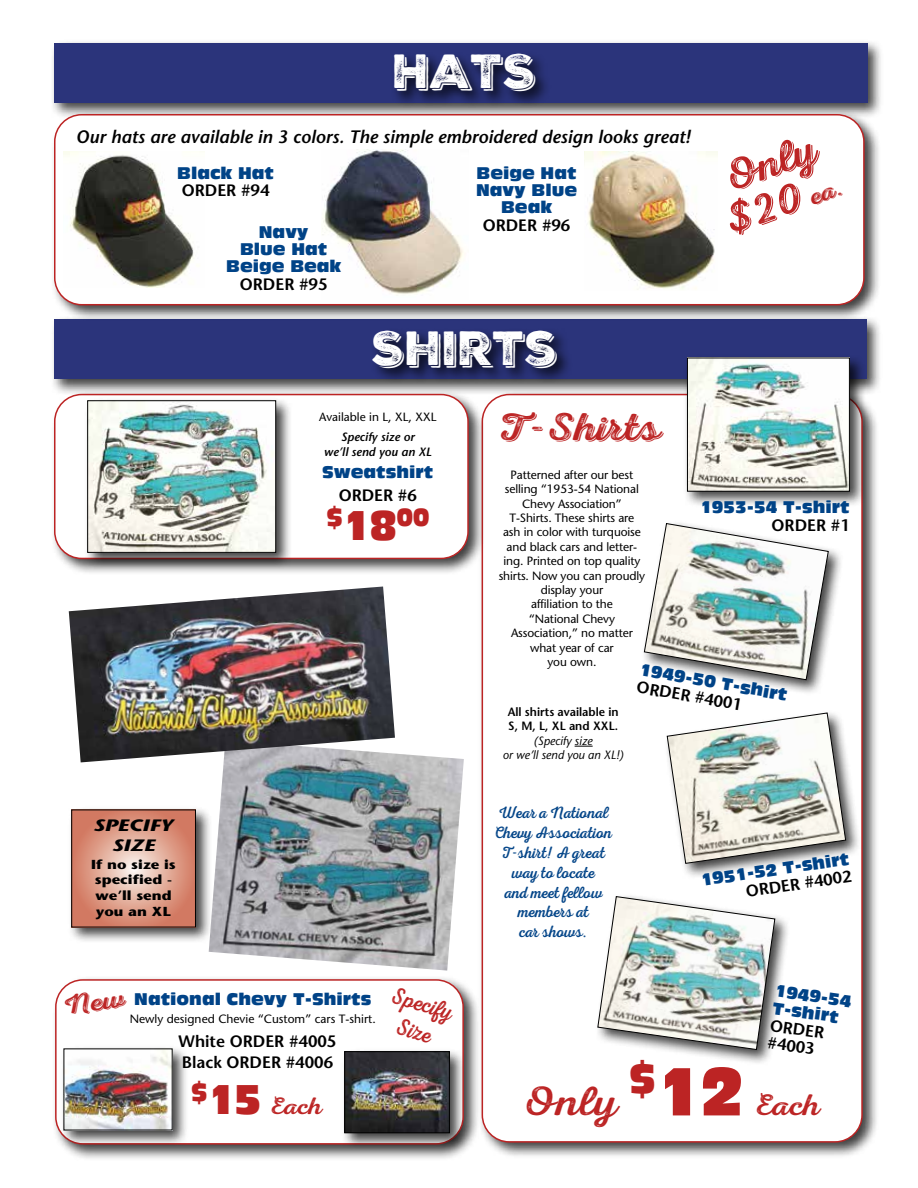
<style>
.page{position:relative;width:918px;height:1188px;background:#fff}
.page>*{position:absolute;margin:0;border:0;box-sizing:border-box;transform-origin:0 0}
.t1{font:46.5px "Nexa Rust Sans Black Shadow 2";letter-spacing:-.005em;color:#fff}
.t2{font:42.9px/40.5px "Nexa Rust Script R Shadow 3";color:#bc2424;scale:1.1 1}
.t3{font:41.4px "Nexa Rust Script R 2";color:#bc2424;scale:1.15 1}
.t4{font:39px "Nexa Rust Script R Shadow 3";color:#bc2424;scale:1.2 1}
.t5{font:30px "Nexa Rust Script R 2";color:#bc2424;scale:1.15 1}
.t6{font:24.3px "Antique Olive Compact";color:#bc2424;scale:.95 1}
.t7{font:24px/28.5px "Nexa Rust Script R 2";color:#bc2424;text-align:center;scale:.9 1}
.t8{font:24px "Nexa Rust Script R 2";color:#bc2424;scale:1.15 1}
.t9{font:italic 600 18px "Stone Sans";color:#000}
.t10{font:16.5px/17.4px "Antique Olive Compact";color:#004387;text-align:center}
.t11{font:600 16.5px/17.4px "Stone Sans";color:#000}
.t12{font:16.5px/19.8px "Nexa Rust Script R 2";color:#004387;text-align:center;scale:.96 1}
.t13{font:italic 700 16.5px/19.8px "Stone Sans";color:#000;text-align:center;scale:1.33 1}
.t14{font:700 13.05px/15.6px "Stone Sans";color:#000;scale:1.14 1}
.t15{font:12px/14.4px "Stone Sans";letter-spacing:-.01em;color:#000;text-align:center}
.t16{font:600 12px/14.4px "Stone Sans";color:#000;scale:.96 1}
.t17{font:italic 12px/14.4px "Stone Sans";color:#000;text-align:center;scale:.96 1}
.t18{font:italic 600 12px/15px "Stone Sans";color:#000;text-align:center}
.t19{font:11.85px "Stone Sans";color:#000}
.s1{font-size:40.5px}
.s2{font-family:"Antique Olive Compact";font-size:40.5px}
.s3{font-family:"Antique Olive Compact";font-size:66.15px}
</style>
<div class="page">
<div style="left:50px;top:316px;width:833px;height:80px;background:#000;opacity:.75"></div>
<div style="left:54px;top:319px;width:812px;height:60px;background:#2b347b"></div>
<div style="left:50px;top:39px;width:834px;height:80px;background:#000;opacity:.75"></div>
<div style="left:54px;top:43px;width:813px;height:60px;background:#2b347b"></div>
<div style="left:370px;top:327px;width:203px;height:57px;background:#000;opacity:.75"></div>
<div style="left:391px;top:50px;width:161px;height:58px;background:#000;opacity:.75"></div>
<div style="left:51px;top:111px;width:830px;height:211px;background:#000;opacity:.75"></div>
<div style="left:55px;top:115px;width:809px;height:190px;background:#fff;border-radius:27px"></div>
<div style="left:54px;top:114px;width:811px;height:191px;border:2px solid #bc2424;border-radius:27px"></div>
<div style="left:52px;top:976px;width:428px;height:185px;background:#000;opacity:.75"></div>
<div style="left:56px;top:980px;width:407px;height:164px;background:#fff;border-radius:27px"></div>
<div style="left:55px;top:979px;width:409px;height:166px;border:2px solid #bc2424;border-radius:27px"></div>
<div style="left:478px;top:390px;width:401px;height:769px;background:#000;opacity:.75"></div>
<div style="left:482px;top:395px;width:380px;height:747px;background:#fff;border-radius:27px"></div>
<div style="left:51px;top:390px;width:434px;height:186px;background:#000;opacity:.75"></div>
<div style="left:55px;top:395px;width:413px;height:163px;background:#fff;border-radius:27px"></div>
<div style="left:54px;top:394px;width:415px;height:165px;border:2px solid #bc2424;border-radius:27px"></div>
<img style="left:63px;top:151px;width:131px;height:136px">
<img style="left:322px;top:149px;width:142px;height:146px">
<img style="left:585px;top:151px;width:133px;height:139px">
<div style="left:594px;top:893px;width:197px;height:172px;background:#000;opacity:.75"></div>
<img style="left:597px;top:896px;width:178px;height:154px">
<div style="left:664px;top:710px;width:198px;height:170px;background:#000;opacity:.75"></div>
<svg style="left:667px;top:713px;width:179px;height:151px"></svg>
<svg style="left:575px;top:746px;width:18px;height:1px"></svg>
<div style="left:641px;top:520px;width:204px;height:176px;background:#000;opacity:.75"></div>
<svg style="left:644px;top:523px;width:185px;height:157px"></svg>
<div style="left:684px;top:354px;width:182px;height:154px;background:#000;opacity:.75"></div>
<img style="left:689px;top:360px;width:159px;height:129px">
<div style="left:687px;top:358px;width:163px;height:133px;border:1px solid #000"></div>
<div style="left:84px;top:397px;width:209px;height:172px;background:#000;opacity:.75"></div>
<img style="left:89px;top:403px;width:185px;height:148px">
<div style="left:87px;top:401px;width:189px;height:152px;border:1px solid #000"></div>
<div style="left:68px;top:806px;width:144px;height:138px;background:#000;opacity:.75"></div>
<svg style="left:73px;top:812px;width:121px;height:113px"></svg>
<div style="left:71px;top:810px;width:125px;height:117px;border:1px solid #000"></div>
<div style="left:60px;top:1045px;width:129px;height:102px;background:#000;opacity:.75"></div>
<img style="left:66px;top:1051px;width:104px;height:77px">
<div style="left:341px;top:1048px;width:125px;height:102px;background:#000;opacity:.75"></div>
<img style="left:347px;top:1053px;width:101px;height:78px">
<div style="left:345px;top:1051px;width:105px;height:82px;border:1px solid #000"></div>
<img style="left:209px;top:753px;width:255px;height:218px">
<img style="left:69px;top:587px;width:326px;height:175px">
<h1 class="t1" style="left:392px;top:40px;width:146px">HATS</h1>
<h3 class="t9" style="left:76px;top:126px;width:616px">Our hats are available in 3 colors. The simple embroidered design looks great!</h3>
<h2 class="t2" style="left:707px;top:163px;width:99px;rotate:-20deg">Only $20</h2>
<h3 class="t10" style="left:476px;top:164px;width:103px">Beige Hat<br>Navy Blue<br>Beak</h3>
<h3 class="t11" style="left:483px;top:216px;width:89px">ORDER #96</h3>
<h3 class="t10" style="left:177px;top:164px;width:98px">Black Hat</h3>
<h3 class="t11" style="left:182px;top:181px;width:89px">ORDER #94</h3>
<h3 class="t10" style="left:226px;top:223px;width:116px">Navy<br>Blue Hat<br>Beige Beak</h3>
<h3 class="t11" style="left:240px;top:275px;width:89px">ORDER #95</h3>
<h1 class="t1" style="left:371px;top:317px;width:187px">Shirts</h1>
<h3 class="t13" style="left:93px;top:815px;width:62px">SPECIFY<br>SIZE</h3>
<p class="t14" style="left:91px;top:856px;width:76px">If no size is specified - we’ll send you an XL</p>
<p class="t19" style="left:319px;top:410px;width:119px">Available in L, XL, XXL</p>
<p class="t18" style="left:324px;top:429px;width:109px">Specify size or<br>we’ll send you an XL</p>
<h3 class="t10" style="left:322px;top:464px;width:113px">Sweatshirt</h3>
<h3 class="t11" style="left:339px;top:486px;width:80px">ORDER #6</h3>
<h3 class="t6" style="left:326px;top:503px;width:110px">$<span class="s1">18</span>00</h3>
<h3 class="t10" style="left:134px;top:990px;width:239px">National Chevy T-Shirts</h3>
<p class="t15" style="left:130px;top:1011px;width:248px">Newly designed Chevie “Custom” cars T-shirt.</p>
<h3 class="t11" style="left:179px;top:1030px;width:159px;line-height:21px">White ORDER #4005<br>Black ORDER #4006</h3>
<h3 class="t8" style="left:191px;top:1092px;width:116px"><sup>$</sup><span class="s2">15</span> Each</h3>
<h3 class="t7" style="left:396px;top:980px;width:72px;rotate:17deg">Specify<br>Size</h3>
<h3 class="t4" style="left:499px;top:404px;width:137px">T-Shirts</h3>
<p class="t15" style="left:499px;top:467px;width:148px">Patterned after our best selling “1953-54 National<br>Chevy Association”<br>T-Shirts. These shirts are<br>ash in color with turquoise and black cars and letter&shy;ing. Printed on top quality shirts. Now you can proudly display your<br>affiliation to the<br>“National Chevy<br>Association,” no matter what year of car<br>you own.</p>
<h3 class="t10" style="left:700px;top:499px;width:151px">1953-54 T-shirt</h3>
<h3 class="t11" style="left:772px;top:516px;width:80px">ORDER #1</h3>
<h3 class="t10" style="left:641px;top:661px;width:151px;rotate:10deg">1949-50 T-shirt</h3>
<h3 class="t11" style="left:638px;top:678px;width:108px;rotate:10deg">ORDER #4001</h3>
<p class="t16" style="left:508px;top:704px;width:117px">All shirts available in<br>S, M, L, XL and XXL.</p>
<p class="t17" style="left:503px;top:733px;width:127px">(Specify size<br>or we’ll send you an XL!)</p>
<h3 class="t12" style="left:495px;top:803px;width:124px">Wear a National<br>Chevy Association<br>T-shirt! A great way to locate<br>and meet fellow members at<br>car shows.</h3>
<h3 class="t10" style="left:700px;top:871px;width:151px;rotate:-8deg">1951-52 T-shirt</h3>
<h3 class="t11" style="left:745px;top:882px;width:108px;rotate:-8deg">ORDER #4002</h3>
<h3 class="t3" style="left:523px;top:1077px;width:85px">Only</h3>
<h3 class="t10" style="left:776px;top:982px;width:79px;text-align:left;rotate:8deg">1949-54<br>T-shirt</h3>
<h3 class="t11" style="left:771px;top:1016px;width:56px;rotate:8deg">ORDER #4003</h3>
<h3 class="t5" style="left:629px;top:1088px;width:168px"><sup>$</sup><span class="s3">12</span> Each</h3>
</div>
